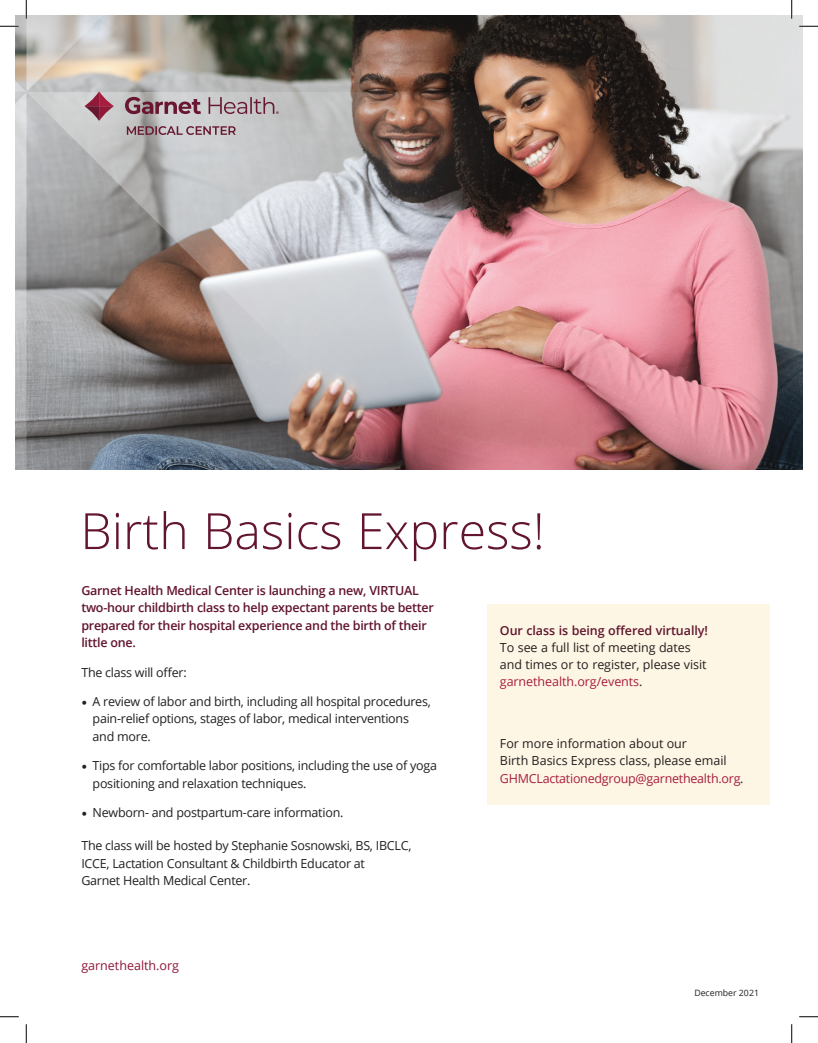
<style>
.page{position:relative;width:818px;height:1043px;background:#fff}
.page>*{position:absolute;margin:0;border:0;box-sizing:border-box;transform-origin:0 0}
.t1{font:300 50px "Open Sans";color:#62152d}
.t2{font:12.5px/17.5px "Open Sans";letter-spacing:-.02em;color:#231f20}
.t3{font:600 12.5px/17.5px "Open Sans";letter-spacing:-.02em;color:#62152d}
.t4{font:12.5px/17.2px "Open Sans";color:#231f20}
.t5{font:12.5px "Open Sans";color:#8e1738}
.t6{font:8.75px "Open Sans";color:#231f20}
.s1{font-family:"Minion Pro";font-size:15px}
.s2{color:#a81d3e}
</style>
<div class="page">
<div style="left:487px;top:604px;width:282px;height:200px;background:#fdf6e5"></div>
<svg style="left:791px;top:1024px;width:1px;height:18px"></svg>
<svg style="left:26px;top:1024px;width:1px;height:18px"></svg>
<svg style="left:799px;top:1016px;width:19px;height:1px"></svg>
<svg style="left:0;top:1016px;width:19px;height:1px"></svg>
<img style="left:15px;top:15px;width:787px;height:454px">
<img style="left:567px;top:92px;width:76px;height:377px">
<img style="left:451px;top:92px;width:116px;height:377px">
<img style="left:372px;top:92px;width:79px;height:377px">
<img style="left:334px;top:92px;width:40px;height:347px">
<img style="left:296px;top:92px;width:40px;height:309px">
<img style="left:257px;top:92px;width:40px;height:270px">
<img style="left:218px;top:92px;width:40px;height:232px">
<img style="left:180px;top:92px;width:40px;height:193px">
<img style="left:141px;top:92px;width:40px;height:155px">
<img style="left:103px;top:92px;width:40px;height:116px">
<img style="left:64px;top:92px;width:40px;height:77px">
<img style="left:26px;top:92px;width:40px;height:39px">
<img style="left:26px;top:15px;width:111px;height:5px">
<img style="left:27px;top:18px;width:73px;height:38px">
<img style="left:15px;top:55px;width:49px;height:37px">
<img style="left:15px;top:208px;width:11px;height:261px">
<img style="left:15px;top:129px;width:12px;height:79px">
<img style="left:15px;top:92px;width:11px;height:39px">
<svg style="left:127px;top:126px;width:109px;height:9px"></svg>
<svg style="left:85px;top:92px;width:28px;height:28px"></svg>
<svg style="left:125px;top:97px;width:153px;height:17px;background:#a78c95"></svg>
<svg style="left:0;top:25px;width:19px;height:2px"></svg>
<svg style="left:799px;top:25px;width:19px;height:2px"></svg>
<svg style="left:25px;top:0;width:2px;height:19px"></svg>
<svg style="left:790px;top:0;width:2px;height:19px"></svg>
<h1 class="t1" style="left:80px;top:496px;width:466px">Birth Basics Express!</h1>
<p class="t3" style="left:81px;top:581px;width:354px">Garnet Health Medical Center is launching a new, VIRTUAL two-hour childbirth class to help expectant parents be better prepared for their hospital experience and the birth of their little one.</p>
<p class="t2" style="left:81px;top:663px;width:107px">The class will offer:</p>
<p class="t2" style="left:93px;top:692px;width:340px;text-indent:-11px"><span class="s1">•</span> A review of labor and birth, including all hospital procedures, pain-relief options, stages of labor, medical interventions and more.</p>
<p class="t2" style="left:93px;top:756px;width:346px;text-indent:-11px"><span class="s1">•</span> Tips for comfortable labor positions, including the use of yoga positioning and relaxation techniques.</p>
<p class="t2" style="left:81px;top:803px;width:263px"><span class="s1">•</span> Newborn- and postpartum-care information.</p>
<p class="t2" style="left:81px;top:836px;width:331px">The class will be hosted by Stephanie Sosnowski, BS, IBCLC,<br>ICCE, Lactation Consultant &amp; Childbirth Educator at<br>Garnet Health Medical Center.</p>
<h2 class="t3" style="left:500px;top:621px;width:209px">Our class is being offered virtually!</h2>
<p class="t2" style="left:500px;top:638px;width:208px;line-height:16.9px">To see a full list of meeting dates and times or to register, please visit <span class="s2">garnethealth.org/events</span>.</p>
<p class="t4" style="left:500px;top:735px;width:245px">For more information about our<br>Birth Basics Express class, please email<br><span class="s2">GHMCLactationedgroup@garnethealth.org</span>.</p>
<p class="t5" style="left:81px;top:956px;width:99px">garnethealth.org</p>
<p class="t6" style="left:694px;top:986px;width:66px">December 2021</p>
</div>
